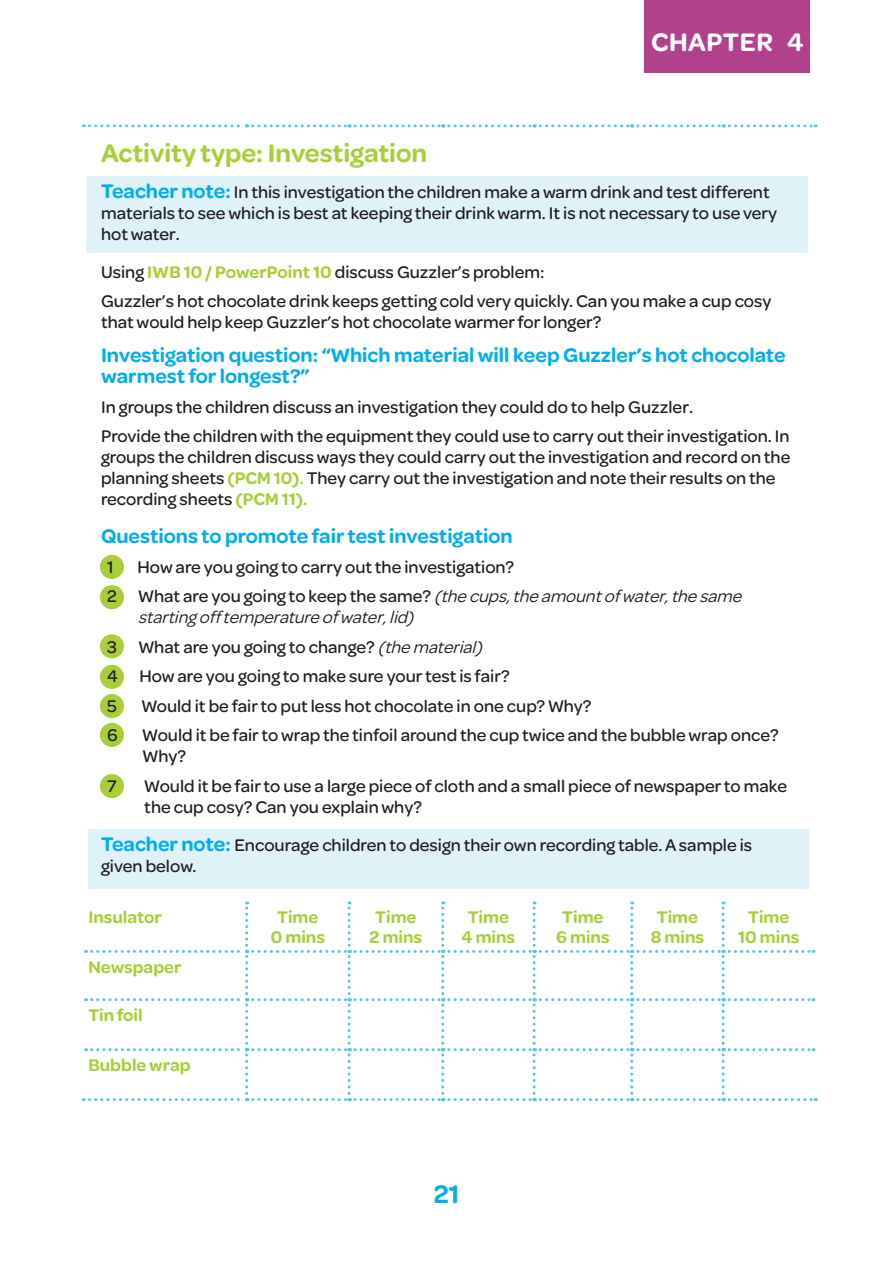
<style>
.page{position:relative;width:893px;height:1263px;background:#fff}
.page>*{position:absolute;margin:0;border:0;box-sizing:border-box;transform-origin:0 0}
.t1{font:600 27px "Omnes";color:#a8cf38}
.t2{font:600 27px "Omnes";letter-spacing:.02em;color:#fff}
.t3{font:600 27px "Omnes";color:#00aeef}
.t4{font:600 21px/21px "Omnes";color:#00aeef}
.t5{font:500 18px/21px "Omnes";color:#231f20}
.t6{font:600 18px/20.7px "Omnes";color:#a8cf38;text-align:center}
.s1{font-weight:600;font-size:21px;color:#00aeef}
.s2{font-weight:600;color:#a8cf38}
.s3{font-weight:400;font-style:italic}
</style>
<div class="page">
<div style="left:644px;top:0;width:166px;height:73px;background:#b2418d"></div>
<div style="left:86px;top:176px;width:721px;height:76px;background:#def2f7"></div>
<div style="left:100px;top:694px;width:24px;height:24px;background:#a8cf38;border-radius:50%"></div>
<div style="left:100px;top:774px;width:24px;height:24px;background:#a8cf38;border-radius:50%"></div>
<div style="left:100px;top:555px;width:24px;height:24px;background:#a8cf38;border-radius:50%"></div>
<div style="left:100px;top:585px;width:24px;height:24px;background:#a8cf38;border-radius:50%"></div>
<div style="left:100px;top:634px;width:24px;height:24px;background:#a8cf38;border-radius:50%"></div>
<div style="left:100px;top:665px;width:24px;height:24px;background:#a8cf38;border-radius:50%"></div>
<div style="left:100px;top:723px;width:24px;height:24px;background:#a8cf38;border-radius:50%"></div>
<div style="left:89px;top:829px;width:721px;height:60px;background:#def2f7"></div>
<svg style="left:83px;top:124px;width:733px;height:3px"></svg>
<svg style="left:83px;top:901px;width:733px;height:200px"></svg>
<h1 class="t2" style="left:651px;top:24px;width:154px">CHAPTER 4</h1>
<h1 class="t1" style="left:101px;top:134px;width:328px">Activity type: Investigation</h1>
<p class="t5" style="left:101px;top:180px;width:678px"><span class="s1">Teacher note:</span> In this investigation the children make a warm drink and test different materials to see which is best at keeping their drink warm. It is not necessary to use very hot water.</p>
<p class="t5" style="left:101px;top:256px;width:672px;line-height:29.5px">Using <span class="s2">IWB 10 / PowerPoint 10</span> discuss Guzzler’s problem:<br>Guzzler’s hot chocolate drink keeps getting cold very quickly. Can you make a cup cosy</p>
<p class="t5" style="left:101px;top:311px;width:502px">that would help keep Guzzler’s hot chocolate warmer for longer?</p>
<p class="t4" style="left:101px;top:343px;width:686px">Investigation question: “Which material will keep Guzzler’s hot chocolate warmest for longest?”</p>
<p class="t5" style="left:101px;top:391px;width:690px;line-height:29.5px">In groups the children discuss an investigation they could do to help Guzzler.<br>Provide the children with the equipment they could use to carry out their investigation. In</p>
<p class="t5" style="left:101px;top:445px;width:691px">groups the children discuss ways they could carry out the investigation and record on the planning sheets <span class="s2">(PCM 10).</span> They carry out the investigation and note their results on the recording sheets <span class="s2">(PCM 11).</span></p>
<p class="t4" style="left:101px;top:524px;width:413px">Questions to promote fair test investigation</p>
<p class="t5" style="left:107px;top:555px;width:8px">1</p>
<p class="t5" style="left:107px;top:551px;width:641px;line-height:29.5px;text-indent:30px">How are you going to carry out the investigation?<br>2 W h a t a re y o u go i n g t o k e e p t h e s a m e ? <span class="s3">(thecups,theamountofwater,thesame</span></p>
<p class="t5" style="left:107px;top:601px;width:404px;line-height:29.5px;text-indent:31px"><span class="s3">starting offtemperatureofwater,lid)<br></span>3 What are you going to change? <span class="s3">(thematerial)<br></span>4 How are you going to make sure your test is fair?<br>5</p>
<p class="t5" style="left:141px;top:694px;width:452px">Would it be fair to put less hot chocolate in one cup? Why?</p>
<p class="t5" style="left:107px;top:723px;width:12px">6</p>
<p class="t5" style="left:142px;top:723px;width:638px">Would it be fair to wrap the tinfoil around the cup twice and the bubble wrap once?<br>Why?</p>
<p class="t5" style="left:107px;top:774px;width:11px">7</p>
<p class="t5" style="left:144px;top:774px;width:645px">Would it be fair to use a large piece of cloth and a small piece of newspaper to make the cup cosy? Can you explain why?</p>
<p class="t5" style="left:101px;top:833px;width:653px"><span class="s1">Teacher note:</span> Encourage children to design their own recording table. A sample is given below.</p>
<p class="t6" style="left:88px;top:905px;width:75px">Insulator</p>
<p class="t6" style="left:271px;top:905px;width:56px">Time<br>0 mins</p>
<p class="t6" style="left:370px;top:905px;width:54px">Time<br>2 mins</p>
<p class="t6" style="left:462px;top:905px;width:55px">Time<br>4 mins</p>
<p class="t6" style="left:556px;top:905px;width:55px">Time<br>6 mins</p>
<p class="t6" style="left:651px;top:905px;width:55px">Time<br>8 mins</p>
<p class="t6" style="left:738px;top:905px;width:63px">Time<br>10 mins</p>
<p class="t6" style="left:88px;top:955px;width:95px">Newspaper</p>
<p class="t6" style="left:88px;top:1003px;width:56px">Tin foil</p>
<p class="t6" style="left:88px;top:1053px;width:104px">Bubble wrap</p>
<h1 class="t3" style="left:434px;top:1175px;width:27px">21</h1>
</div>
